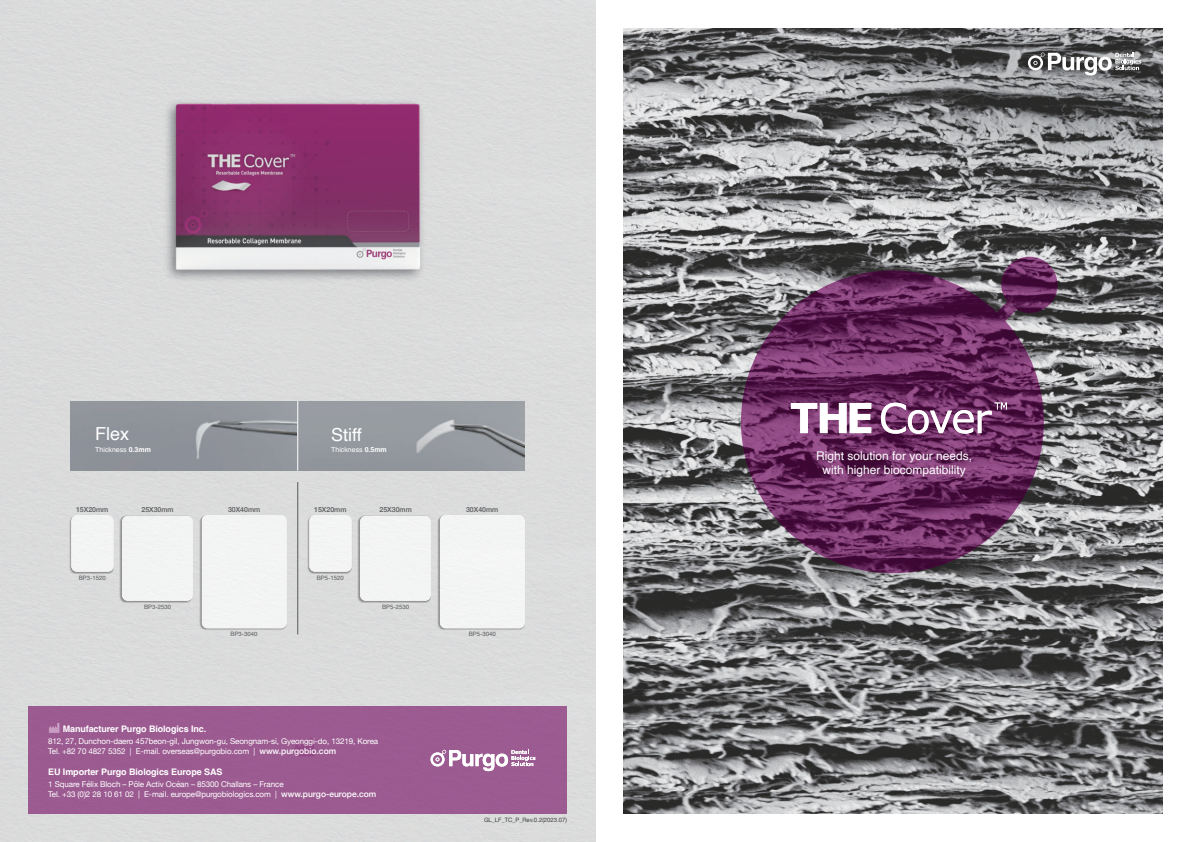
<style>
.page{position:relative;width:1191px;height:842px;background:#fff}
.page>*{position:absolute;margin:0;border:0;box-sizing:border-box;transform-origin:0 0}
.t1{font:18px "Helvetica";color:#fff}
.t2{font:12px/14px "Helvetica";color:#fff;text-align:center}
.t3{font:700 9px "Helvetica";letter-spacing:-.01em;color:#fff}
.t4{font:8px/10.2px "Helvetica Neue";letter-spacing:-.01em;color:#fff}
.t5{font:500 7px "Helvetica Neue";color:#57585a}
.t6{font:7px "Helvetica";color:#fff}
.t7{font:6px "Helvetica Neue";color:#57585a}
.t8{font:6px "Helvetica Neue";color:#3e3e3f}
.s1{font-weight:700}
.s2{font-weight:500;font-size:8.5px}
</style>
<div class="page">
<img style="left:624px;top:28px;width:538px;height:786px">
<img style="left:0;top:0;width:595px;height:842px">
<svg style="left:1028px;top:53px;width:113px;height:23px"></svg>
<svg style="left:741px;top:257px;width:316px;height:316px"></svg>
<img style="left:71px;top:401px;width:226px;height:70px">
<svg style="left:298px;top:401px;width:227px;height:70px;fill:#979ca1"></svg>
<hr style="left:297px;top:482px;width:1px;height:152px;background:#57585a">
<hr style="left:297px;top:401px;width:1px;height:70px;background:#fff">
<div style="left:120px;top:516px;width:73px;height:87px;background:#231f20;opacity:.4"></div>
<div style="left:122px;top:516px;width:71px;height:85px;background:#f2f3f3"></div>
<div style="left:69px;top:515px;width:45px;height:59px;background:#231f20;opacity:.4"></div>
<div style="left:71px;top:515px;width:43px;height:57px;background:#f2f3f3"></div>
<div style="left:199px;top:515px;width:88px;height:115px;background:#231f20;opacity:.4"></div>
<div style="left:202px;top:515px;width:85px;height:113px;background:#f3f4f3"></div>
<div style="left:358px;top:516px;width:73px;height:87px;background:#231f20;opacity:.4"></div>
<div style="left:360px;top:516px;width:71px;height:85px;background:#f3f3f3"></div>
<div style="left:307px;top:515px;width:45px;height:59px;background:#231f20;opacity:.4"></div>
<div style="left:309px;top:515px;width:43px;height:57px;background:#f3f4f4"></div>
<div style="left:437px;top:515px;width:88px;height:115px;background:#231f20;opacity:.4"></div>
<div style="left:440px;top:515px;width:85px;height:113px;background:#f3f4f4"></div>
<svg style="left:791px;top:403px;width:80px;height:30px"></svg>
<svg style="left:881px;top:403px;width:126px;height:31px"></svg>
<div style="left:28px;top:706px;width:539px;height:108px;background:#9c5b90"></div>
<svg style="left:430px;top:750px;width:105px;height:21px"></svg>
<svg style="left:49px;top:723px;width:10px;height:10px"></svg>
<h1 class="t1" style="left:95px;top:419px;width:36px">Flex</h1>
<h1 class="t1" style="left:331px;top:421px;width:32px">Stiff</h1>
<p class="t6" style="left:95px;top:444px;width:57px">Thickness <span class="s1">0.3mm</span></p>
<p class="t6" style="left:331px;top:444px;width:57px">Thickness <span class="s1">0.5mm</span></p>
<p class="t5" style="left:76px;top:504px;width:34px">15X20mm</p>
<p class="t7" style="left:79px;top:574px;width:29px">BP3-1520</p>
<p class="t5" style="left:141px;top:504px;width:34px">25X30mm</p>
<p class="t7" style="left:144px;top:602px;width:29px">BP3-2530</p>
<p class="t5" style="left:228px;top:504px;width:34px">30X40mm</p>
<p class="t7" style="left:231px;top:630px;width:29px">BP3-3040</p>
<p class="t5" style="left:314px;top:504px;width:34px">15X20mm</p>
<p class="t7" style="left:317px;top:574px;width:29px">BP5-1520</p>
<p class="t5" style="left:379px;top:504px;width:34px">25X30mm</p>
<p class="t7" style="left:382px;top:602px;width:29px">BP5-2530</p>
<p class="t3" style="left:63px;top:723px;width:145px">Manufacturer Purgo Biologics Inc.</p>
<p class="t4" style="left:48px;top:736px;width:331px">812, 27, Dunchon-daero 457beon-gil, Jungwon-gu, Seongnam-si, Gyeonggi-do, 13219, Korea<br>Tel. +82 70 4827 5352 | E-mail. overseas@purgobio.com | <span class="s2">www.purgobio.com</span></p>
<p class="t3" style="left:48px;top:766px;width:176px">EU Importer Purgo Biologics Europe SAS</p>
<p class="t4" style="left:48px;top:779px;width:329px">1 Square Félix Bloch – Pôle Activ Océan – 85300 Challans – France<br>Tel. +33 (0)2 28 10 61 02 | E-mail. europe@purgobiologics.com | <span class="s2">www.purgo-europe.com</span></p>
<p class="t5" style="left:466px;top:504px;width:34px">30X40mm</p>
<p class="t7" style="left:469px;top:630px;width:29px">BP5-3040</p>
<p class="t8" style="left:484px;top:815px;width:85px">GL_LF_TC_P_Rev.0.2(2023.07)</p>
<h2 class="t2" style="left:816px;top:449px;width:158px">Right solution for your needs, with higher biocompatibility</h2>
</div>
